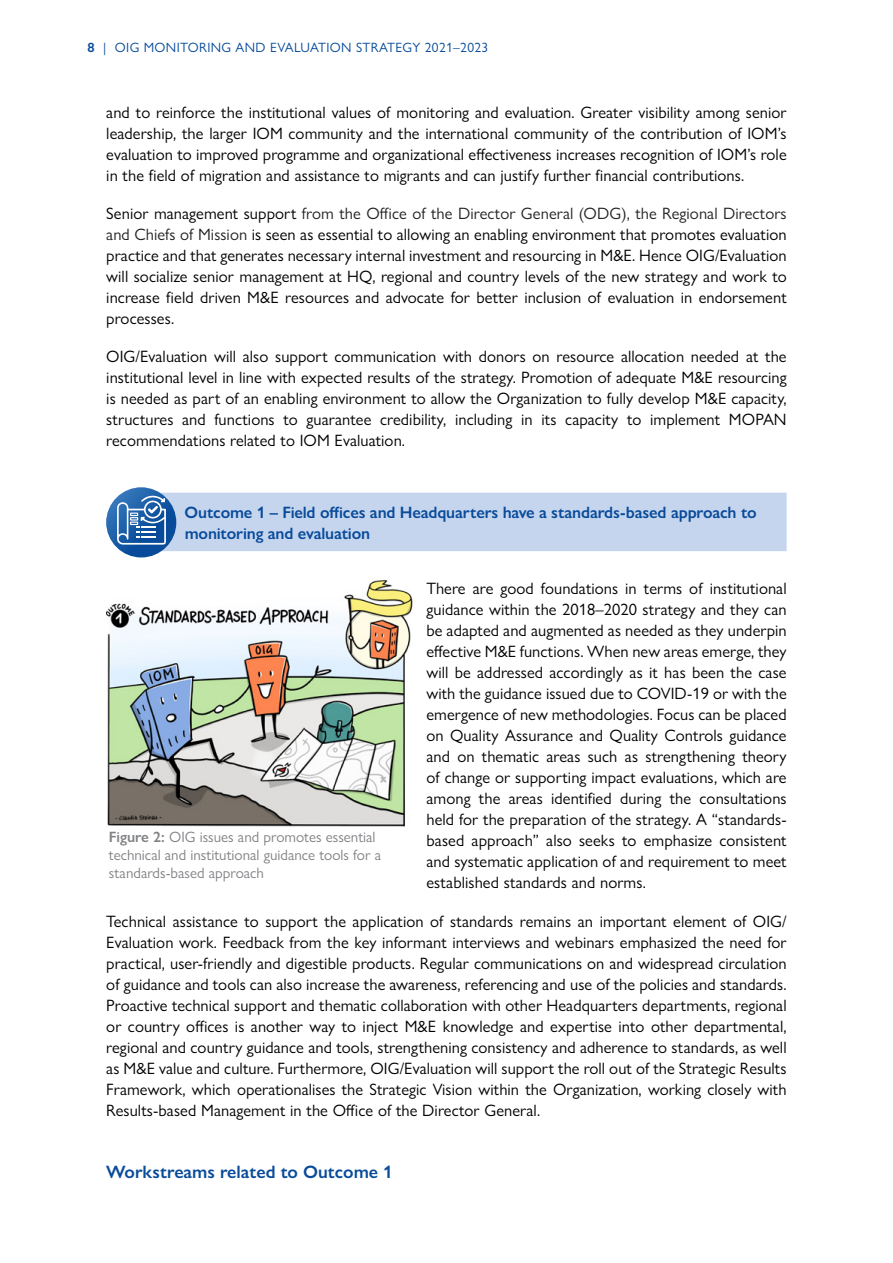
<style>
.page{position:relative;width:893px;height:1263px;background:#fff}
.page>*{position:absolute;margin:0;border:0;box-sizing:border-box;transform-origin:0 0}
.Heading_1{font:600 18px "Gill Sans Nova";color:#084b9a}
.Body_text{font:16.5px/21px "Gill Sans Nova";letter-spacing:.005em;color:#000;text-align:justify}
.Subhead_OUTCOME{font:600 16.5px/21px "Gill Sans Nova";letter-spacing:-.01em;color:#084b9a}
.Title_FIGURES{font:15px/18px "Gill Sans Nova";color:#808285}
.t1{font:13.5px "Gill Sans Nova";letter-spacing:.025em;color:#084b9a}
.s1{font-weight:600}
.s2{color:#222}
</style>
<div class="page">
<div style="left:138px;top:493px;width:649px;height:58px;background:#c6d5ee"></div>
<svg style="left:106px;top:487px;width:70px;height:70px"></svg>
<svg style="left:117px;top:495px;width:49px;height:50px;background:#5a8abf"></svg>
<img style="left:106px;top:580px;width:307px;height:247px">
<p class="t1" style="left:88px;top:40px;width:402px"><span class="s1">8</span> | OIG MONITORING AND EVALUATION STRATEGY 2021–2023</p>
<p class="Body_text" style="left:106px;top:102px;width:682px">and to reinforce the institutional values of monitoring and evaluation. Greater visibility among senior leadership, the larger IOM community and the international community of the contribution of IOM’s evaluation to improved programme and organizational effectiveness increases recognition of IOM’s role in the field of migration and assistance to migrants and can justify further financial contributions.</p>
<p class="Body_text" style="left:106px;top:203px;width:682px">Senior management support <span class="s2">from the Office of the Director General (ODG), the Regional Directors and Chiefs of Mission</span> is seen as essential to allowing an enabling environment that promotes evaluation practice and that generates necessary internal investment and resourcing in M&amp;E. Hence OIG/Evaluation will socialize senior management at HQ, regional and country levels of the new strategy and work to increase field driven M&amp;E resources and advocate for better inclusion of evaluation in endorsement processes.</p>
<p class="Body_text" style="left:106px;top:346px;width:682px">OIG/Evaluation will also support communication with donors on resource allocation needed at the institutional level in line with expected results of the strategy. Promotion of adequate M&amp;E resourcing is needed as part of an enabling environment to allow the Organization to fully develop M&amp;E capacity, structures and functions to guarantee credibility, including in its capacity to implement MOPAN recommendations related to IOM Evaluation.</p>
<p class="Subhead_OUTCOME" style="left:185px;top:502px;width:574px">Outcome 1 – Field offices and Headquarters have a standards-based approach to monitoring and evaluation</p>
<p class="Body_text" style="left:426px;top:578px;width:362px">There are good foundations in terms of institutional guidance within the 2018–2020 strategy and they can be adapted and augmented as needed as they underpin effective M&amp;E functions. When new areas emerge, they will be addressed accordingly as it has been the case with the guidance issued due to COVID-19 or with the emergence of new methodologies. Focus can be placed on Quality Assurance and Quality Controls guidance and on thematic areas such as strengthening theory of change or supporting impact evaluations, which are among the areas identified during the consultations held for the preparation of the strategy. A “standards&shy;based approach” also seeks to emphasize consistent and systematic application of and requirement to meet established standards and norms.</p>
<p class="Body_text" style="left:106px;top:910px;width:682px">Technical assistance to support the application of standards remains an important element of OIG/ Evaluation work. Feedback from the key informant interviews and webinars emphasized the need for practical, user-friendly and digestible products. Regular communications on and widespread circulation of guidance and tools can also increase the awareness, referencing and use of the policies and standards.<br>Proactive technical support and thematic collaboration with other Headquarters departments, regional or country offices is another way to inject M&amp;E knowledge and expertise into other departmental, regional and country guidance and tools, strengthening consistency and adherence to standards, as well as M&amp;E value and culture. Furthermore, OIG/Evaluation will support the roll out of the Strategic Results Framework, which operationalises the Strategic Vision within the Organization, working closely with Results-based Management in the Office of the Director General.</p>
<p class="Title_FIGURES" style="left:109px;top:828px;width:274px"><span class="s1">Figure 2:</span> OIG issues and promotes essential technical and institutional guidance tools for a standards-based approach</p>
<p class="Heading_1" style="left:106px;top:1160px;width:288px">Workstreams related to Outcome 1</p>
</div>
